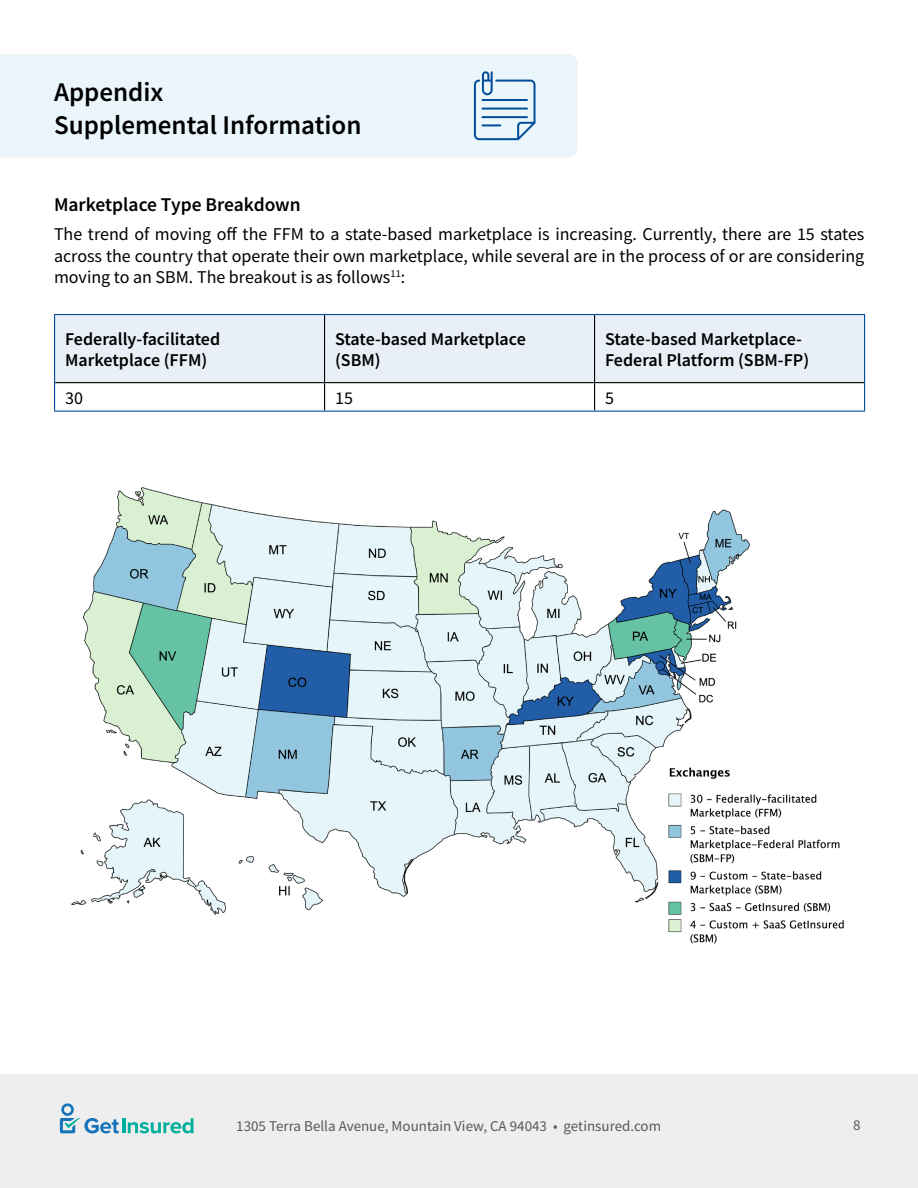
<style>
.page{position:relative;width:918px;height:1188px;background:#fff}
.page>*{position:absolute;margin:0;border:0;box-sizing:border-box;transform-origin:0 0}
.t1{font:600 27px/32.4px "Source Sans Pro";color:#000}
.t2{font:600 19.5px "Source Sans Pro";color:#000}
.t3{font:18px/21.6px "Source Sans Pro";color:#000;text-align:justify}
.t4{font:600 18px/21.6px "Source Sans Pro";color:#000}
.t5{font:15px "Source Sans Pro";color:#58595b}
</style>
<div class="page">
<div style="left:0;top:54px;width:577px;height:103px;background:#eaf6fb"></div>
<div style="left:0;top:1074px;width:918px;height:114px;background:#eee"></div>
<div style="left:61px;top:1103px;width:13px;height:13px;border:3px solid #1674bb;border-radius:50%"></div>
<svg style="left:60px;top:1118px;width:59px;height:15px"></svg>
<hr style="left:122px;top:1118px;width:3px;height:15px;background:#00ae9d">
<svg style="left:128px;top:1118px;width:65px;height:15px"></svg>
<div style="left:55px;top:315px;width:809px;height:67px;background:#e8eff6"></div>
<hr style="left:324px;top:315px;width:1px;height:67px;background:#000">
<hr style="left:594px;top:315px;width:1px;height:67px;background:#000">
<hr style="left:55px;top:382px;width:270px;height:1px;background:#000">
<hr style="left:325px;top:382px;width:270px;height:1px;background:#000">
<svg style="left:324px;top:383px;width:1px;height:28px"></svg>
<hr style="left:595px;top:382px;width:269px;height:1px;background:#000">
<svg style="left:594px;top:383px;width:1px;height:28px"></svg>
<hr style="left:54px;top:314px;width:271px;height:1px;background:#034e9a">
<hr style="left:54px;top:315px;width:1px;height:68px;background:#034e9a">
<hr style="left:325px;top:314px;width:270px;height:1px;background:#034e9a">
<hr style="left:595px;top:314px;width:270px;height:1px;background:#034e9a">
<hr style="left:864px;top:315px;width:1px;height:68px;background:#034e9a">
<svg style="left:54px;top:383px;width:1px;height:28px"></svg>
<svg style="left:864px;top:383px;width:1px;height:28px"></svg>
<hr style="left:54px;top:411px;width:271px;height:1px;background:#034e9a">
<hr style="left:325px;top:411px;width:270px;height:1px;background:#034e9a">
<hr style="left:595px;top:411px;width:270px;height:1px;background:#034e9a">
<svg style="left:474px;top:71px;width:62px;height:69px;background:#b8d2e6"></svg>
<img style="left:70px;top:487px;width:774px;height:457px">
<h1 class="t1" style="left:54px;top:76px;width:309px">Appendix<br>Supplemental Information</h1>
<p class="t2" style="left:54px;top:192px;width:248px">Marketplace Type Breakdown</p>
<p class="t3" style="left:54px;top:223px;width:812px">The trend of moving off the FFM to a state-based marketplace is increasing. Currently, there are 15 states across the country that operate their own marketplace, while several are in the process of or are considering moving to an SBM. The breakout is as follows<sup>11</sup>:</p>
<p class="t4" style="left:65px;top:328px;width:157px">Federally-facilitated<br>Marketplace (FFM)</p>
<p class="t4" style="left:335px;top:328px;width:192px">State-based Marketplace (SBM)</p>
<p class="t4" style="left:605px;top:328px;width:206px">State-based Marketplace-<br>Federal Platform (SBM-FP)</p>
<p class="t3" style="left:65px;top:387px;width:19px">30</p>
<p class="t3" style="left:335px;top:387px;width:19px">15</p>
<p class="t3" style="left:605px;top:387px;width:10px">5</p>
<p class="t5" style="left:236px;top:1116px;width:426px">1305 Terra Bella Avenue, Mountain View, CA 94043 • getinsured.com</p>
<p class="t5" style="left:853px;top:1115px;width:9px">8</p>
</div>
